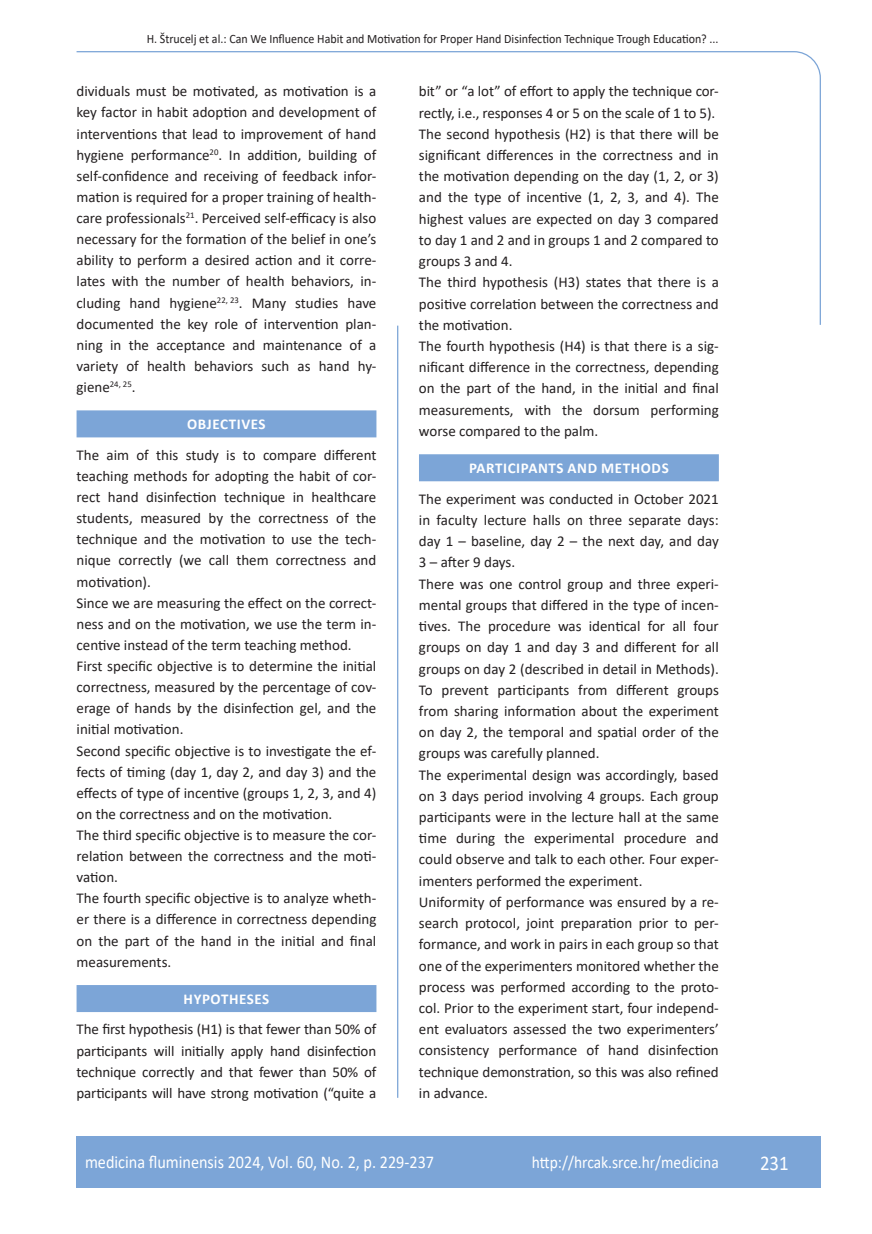
<style>
.page{position:relative;width:872px;height:1234px;background:#fff}
.page>*{position:absolute;margin:0;border:0;box-sizing:border-box;transform-origin:0 0}
.t1{font:21px "Calibri";color:#fff;scale:.9 1}
.t2{font:18px "Calibri";color:#fff;scale:.9 1}
.t3{font:17.25px "Calibri";color:#fff;scale:.9 1}
.osnovni_tekst{font:15px/21.1px "Calibri";color:#231f20;text-align:justify}
.naslov_ruler{font:700 15px "Calibri";letter-spacing:.04em;color:#fff}
.glava{font:12.75px "Calibri";color:#231f20;scale:.94 1}
</style>
<div class="page">
<svg style="left:76px;top:51px;width:745px;height:275px"></svg>
<hr style="left:397px;top:325px;width:1px;height:772px;background:#7ca5d7">
<div style="left:77px;top:1135px;width:744px;height:51px;background:#7ca5d7"></div>
<div style="left:77px;top:410px;width:299px;height:27px;background:#7ca5d7"></div>
<div style="left:77px;top:984px;width:299px;height:27px;background:#7ca5d7"></div>
<div style="left:419px;top:454px;width:300px;height:27px;background:#7ca5d7"></div>
<p class="glava" style="left:147px;top:29px;width:610px">H. Štrucelj et al.: Can We Influence Habit and Motivation for Proper Hand Disinfection Technique Trough Education? ...</p>
<p class="osnovni_tekst" style="left:77px;top:80px;width:301px">dividuals must be motivated, as motivation is a key factor in habit adoption and development of interventions that lead to improvement of hand hygiene performance<sup>20</sup>. In addition, building of self-confidence and receiving of feedback infor&shy;mation is required for a proper training of health&shy;care professionals<sup>21</sup>. Perceived self-efficacy is also necessary for the formation of the belief in one’s ability to perform a desired action and it corre&shy;lates with the number of health behaviors, in&shy;cluding hand hygiene<sup>22,</sup> <sup>23</sup>. Many studies have documented the key role of intervention plan&shy;ning in the acceptance and maintenance of a variety of health behaviors such as hand hy&shy;giene<sup>24,</sup> <sup>25</sup>.</p>
<p class="naslov_ruler" style="left:187px;top:413px;width:80px">OBJECTIVES</p>
<p class="osnovni_tekst" style="left:77px;top:444px;width:301px">The aim of this study is to compare different teaching methods for adopting the habit of cor&shy;rect hand disinfection technique in healthcare students, measured by the correctness of the technique and the motivation to use the tech&shy;nique correctly (we call them correctness and motivation).</p>
<p class="osnovni_tekst" style="left:77px;top:591px;width:301px">Since we are measuring the effect on the correct&shy;ness and on the motivation, we use the term in&shy;centive instead of the term teaching method.</p>
<p class="osnovni_tekst" style="left:77px;top:655px;width:301px">First specific objective is to determine the initial correctness, measured by the percentage of cov&shy;erage of hands by the disinfection gel, and the initial motivation.</p>
<p class="osnovni_tekst" style="left:77px;top:739px;width:301px">Second specific objective is to investigate the ef&shy;fects of timing (day 1, day 2, and day 3) and the effects of type of incentive (groups 1, 2, 3, and 4) on the correctness and on the motivation.</p>
<p class="osnovni_tekst" style="left:77px;top:823px;width:301px">The third specific objective is to measure the cor&shy;relation between the correctness and the moti&shy;vation.</p>
<p class="osnovni_tekst" style="left:77px;top:887px;width:301px">The fourth specific objective is to analyze wheth&shy;er there is a difference in correctness depending on the part of the hand in the initial and final measurements.</p>
<p class="naslov_ruler" style="left:184px;top:987px;width:87px">HYPOTHESES</p>
<p class="osnovni_tekst" style="left:77px;top:1018px;width:301px">The first hypothesis (H1) is that fewer than 50% of participants will initially apply hand disinfection technique correctly and that fewer than 50% of participants will have strong motivation (“quite a</p>
<p class="osnovni_tekst" style="left:419px;top:80px;width:301px">bit” or “a lot” of effort to apply the technique cor&shy;rectly, i.e., responses 4 or 5 on the scale of 1 to 5).</p>
<p class="osnovni_tekst" style="left:419px;top:123px;width:301px">The second hypothesis (H2) is that there will be significant differences in the correctness and in the motivation depending on the day (1, 2, or 3) and the type of incentive (1, 2, 3, and 4). The highest values are expected on day 3 compared to day 1 and 2 and in groups 1 and 2 compared to groups 3 and 4.</p>
<p class="osnovni_tekst" style="left:419px;top:271px;width:301px">The third hypothesis (H3) states that there is a positive correlation between the correctness and the motivation.</p>
<p class="osnovni_tekst" style="left:419px;top:335px;width:301px">The fourth hypothesis (H4) is that there is a sig&shy;nificant difference in the correctness, depending on the part of the hand, in the initial and final measurements, with the dorsum performing worse compared to the palm.</p>
<p class="naslov_ruler" style="left:469px;top:457px;width:201px">PARTICIPANTS AND METHODS</p>
<p class="osnovni_tekst" style="left:419px;top:487px;width:301px">The experiment was conducted in October 2021 in faculty lecture halls on three separate days: day 1 – baseline, day 2 – the next day, and day 3 – after 9 days.</p>
<p class="osnovni_tekst" style="left:419px;top:572px;width:301px">There was one control group and three experi&shy;mental groups that differed in the type of incen&shy;tives. The procedure was identical for all four groups on day 1 and day 3 and different for all groups on day 2 (described in detail in Methods).<br>To prevent participants from different groups from sharing information about the experiment on day 2, the temporal and spatial order of the groups was carefully planned.</p>
<p class="osnovni_tekst" style="left:419px;top:763px;width:301px">The experimental design was accordingly, based on 3 days period involving 4 groups. Each group participants were in the lecture hall at the same time during the experimental procedure and could observe and talk to each other. Four exper&shy;imenters performed the experiment.</p>
<p class="osnovni_tekst" style="left:419px;top:890px;width:301px">Uniformity of performance was ensured by a re&shy;search protocol, joint preparation prior to per&shy;formance, and work in pairs in each group so that one of the experimenters monitored whether the process was performed according to the proto&shy;col. Prior to the experiment start, four independ&shy;ent evaluators assessed the two experimenters’ consistency performance of hand disinfection technique demonstration, so this was also refined in advance.</p>
<p class="t2" style="left:85px;top:1149px;width:389px">medicina fluminensis 2024, Vol. 60, No. 2, p. 229-237</p>
<p class="t3" style="left:532px;top:1150px;width:209px">http://hrcak.srce.hr/medicina</p>
<p class="t1" style="left:760px;top:1147px;width:33px">231</p>
</div>
